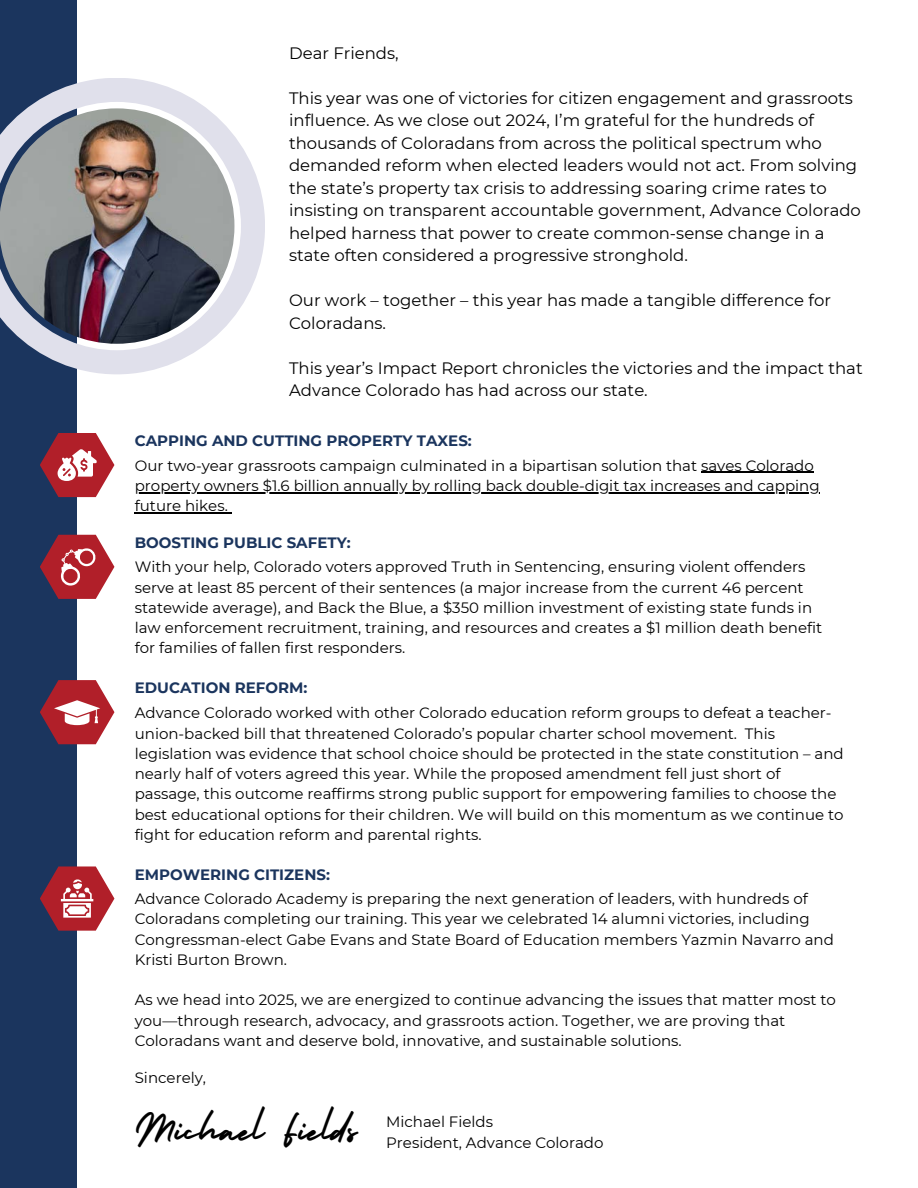
<style>
.page{position:relative;width:918px;height:1188px;background:#fff}
.page>*{position:absolute;margin:0;border:0;box-sizing:border-box;transform-origin:0 0}
.t1{font:47.25px "Holiday";color:#000}
.t2{font:16.5px/22.5px "Montserrat";color:#000}
.t3{font:15px/20.2px "Montserrat";color:#000}
.t4{font:700 15px "Montserrat";color:#1b355e}
</style>
<div class="page">
<div style="left:0;top:0;width:77px;height:1188px;background:#1b355e"></div>
<svg style="left:0;top:78px;width:265px;height:296px"></svg>
<svg style="left:40px;top:433px;width:74px;height:64px"></svg>
<svg style="left:40px;top:535px;width:74px;height:64px"></svg>
<svg style="left:40px;top:680px;width:74px;height:64px"></svg>
<svg style="left:40px;top:866px;width:74px;height:65px"></svg>
<hr style="left:701px;top:472px;width:113px;height:1px;background:#000">
<hr style="left:135px;top:492px;width:685px;height:1px;background:#000">
<hr style="left:135px;top:512px;width:93px;height:1px;background:#000">
<p class="t2" style="left:289px;top:42px;width:111px">Dear Friends,</p>
<h2 class="t2" style="left:289px;top:87px;width:573px">This year was one of victories for citizen engagement and grassroots influence. As we close out 2024, I’m grateful for the hundreds of thousands of Coloradans from across the political spectrum who demanded reform when elected leaders would not act. From solving the state’s property tax crisis to addressing soaring crime rates to insisting on transparent accountable government, Advance Colorado helped harness that power to create common-sense change in a state often considered a progressive stronghold.</h2>
<p class="t2" style="left:289px;top:289px;width:543px">Our work – together – this year has made a tangible difference for<br>Coloradans.</p>
<p class="t2" style="left:289px;top:357px;width:575px">This year’s Impact Report chronicles the victories and the impact that<br>Advance Colorado has had across our state.</p>
<p class="t4" style="left:135px;top:432px;width:339px">CAPPING AND CUTTING PROPERTY TAXES:</p>
<p class="t3" style="left:135px;top:455px;width:681px">Our two-year grassroots campaign culminated in a bipartisan solution that saves Colorado</p>
<h2 class="t3" style="left:135px;top:475px;width:686px">property owners $1.6 billion annually by rolling back double-digit tax increases and capping future hikes.</h2>
<p class="t4" style="left:135px;top:533px;width:217px">BOOSTING PUBLIC SAFETY:</p>
<p class="t3" style="left:135px;top:557px;width:689px">With your help, Colorado voters approved Truth in Sentencing, ensuring violent offenders serve at least 85 percent of their sentences (a major increase from the current 46 percent statewide average), and Back the Blue, a $350 million investment of existing state funds in law enforcement recruitment, training, and resources and creates a $1 million death benefit for families of fallen first responders.</p>
<p class="t4" style="left:135px;top:679px;width:174px">EDUCATION REFORM:</p>
<p class="t3" style="left:135px;top:703px;width:711px">Advance Colorado worked with other Colorado education reform groups to defeat a teacher&shy;union-backed bill that threatened Colorado’s popular charter school movement. This legislation was evidence that school choice should be protected in the state constitution – and nearly half of voters agreed this year. While the proposed amendment fell just short of passage, this outcome reaffirms strong public support for empowering families to choose the best educational options for their children. We will build on this momentum as we continue to fight for education reform and parental rights.</p>
<p class="t4" style="left:135px;top:865px;width:197px">EMPOWERING CITIZENS:</p>
<h2 class="t3" style="left:135px;top:889px;width:701px">Advance Colorado Academy is preparing the next generation of leaders, with hundreds of Coloradans completing our training. This year we celebrated 14 alumni victories, including Congressman-elect Gabe Evans and State Board of Education members Yazmin Navarro and Kristi Burton Brown.</h2>
<p class="t3" style="left:135px;top:990px;width:703px">As we head into 2025, we are energized to continue advancing the issues that matter most to you—through research, advocacy, and grassroots action. Together, we are proving that<br>Coloradans want and deserve bold, innovative, and sustainable solutions.</p>
<p class="t3" style="left:135px;top:1067px;width:73px">Sincerely,</p>
<p class="t1" style="left:135px;top:1093px;width:224px">Michael Fields</p>
<p class="t3" style="left:386px;top:1112px;width:108px">Michael Fields</p>
<h2 class="t3" style="left:386px;top:1132px;width:219px">President, Advance Colorado</h2>
</div>
